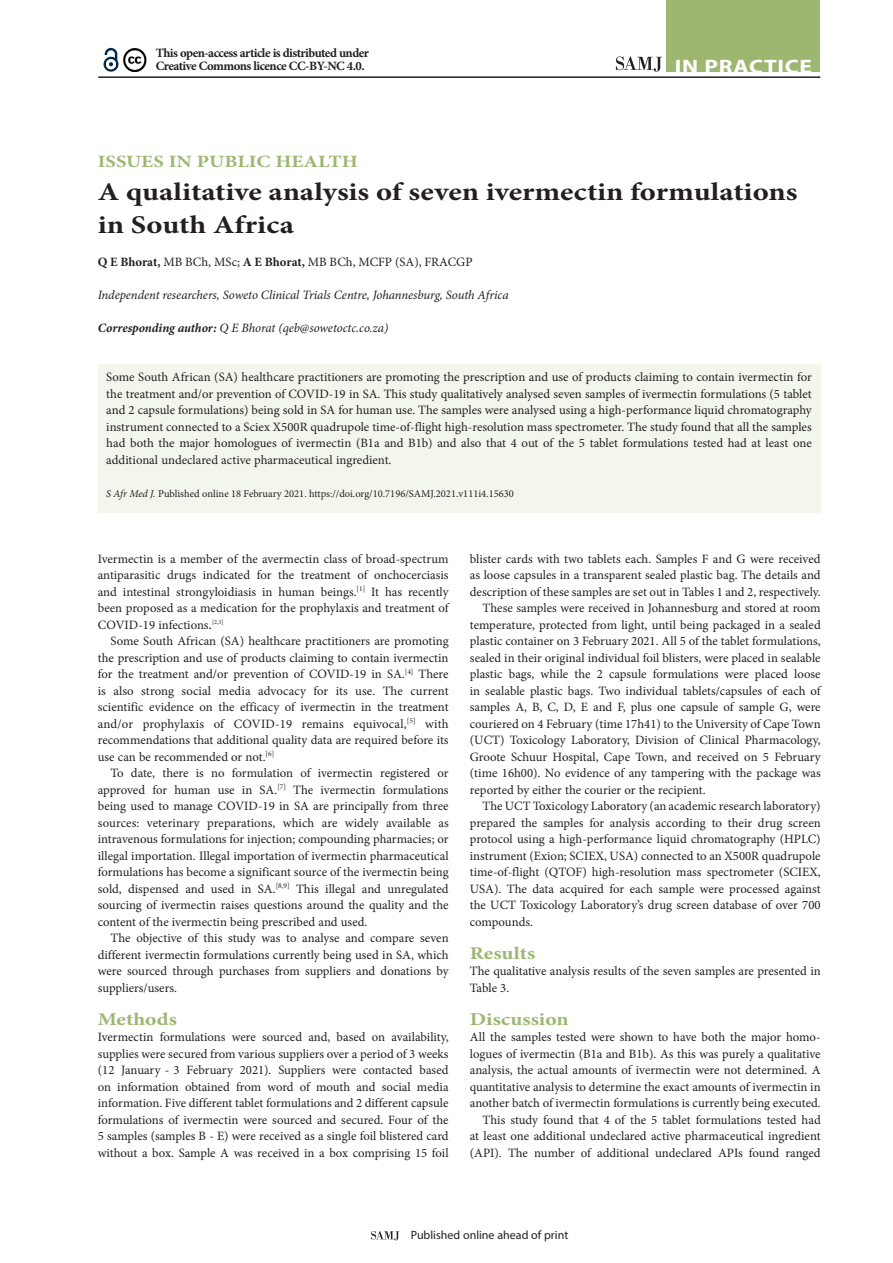
<style>
.page{position:relative;width:893px;height:1263px;background:#fff}
.page>*{position:absolute;margin:0;border:0;box-sizing:border-box;transform-origin:0 0}
.A_HEAD{font:700 25.5px/33px "Minion Pro";color:#231f20;scale:1.2 1}
.t1{font:700 19.5px "Myriad Pro";letter-spacing:.03em;color:#fff;scale:1.2 1}
.B_HEAD{font:700 18px "Minion Pro";color:#9db771;scale:1.2 1}
.AA_HEAD{font:700 17.25px "Minion Pro";color:#9db771;scale:1.2 1}
.BODY_TEXT_INDENT{font:12.75px/16.5px "Minion Pro";color:#231f20;text-align:justify}
.BODY_TEXT_1ST_PARAGR{font:12.75px/16.5px "Minion Pro";color:#231f20;text-align:justify}
.BODY_TEXT_1ST_PARAGR-2{font:700 12.75px/13.5px "Minion Pro";letter-spacing:-.04em;color:#231f20}
.AUTHORS_DETAILS{font:italic 12.75px "Minion Pro";letter-spacing:-.005em;color:#231f20}
.AUTHORS_NAME{font:12.75px "Minion Pro";color:#231f20}
.CORRESPONDING_AUTHOR{font:italic 12.75px "Minion Pro";letter-spacing:-.005em;color:#231f20}
.t2{font:12px "Myriad Pro";color:#231f20}
.CITELINE{font:10.5px "Minion Pro";color:#231f20}
.BODY_TEXT_1ST_PARAGR-3{font:6.15px "Minion Pro";color:#231f20}
.s1{font-weight:700}
.s2{font-style:italic}
.s3{font-size:15px}
</style>
<div class="page">
<svg style="left:371px;top:1231px;width:28px;height:9px"></svg>
<hr style="left:98px;top:76px;width:722px;height:2px;background:#231f20">
<div style="left:667px;top:0;width:153px;height:72px;background:#9db771"></div>
<svg style="left:616px;top:57px;width:46px;height:15px"></svg>
<svg style="left:103px;top:47px;width:16px;height:25px"></svg>
<img style="left:123px;top:48px;width:24px;height:23px">
<div style="left:98px;top:365px;width:722px;height:148px;background:#f3f6ed"></div>
<p class="BODY_TEXT_1ST_PARAGR-2" style="left:156px;top:46px;width:215px">This open-access article is distributed under<br>Creative Commons licence CC-BY-NC 4.0.</p>
<h2 class="t1" style="left:675px;top:54px;width:116px">IN PRACTICE</h2>
<h5 class="AA_HEAD" style="left:98px;top:149px;width:218px">ISSUES IN PUBLIC HEALTH</h5>
<h1 class="A_HEAD" style="left:98px;top:175px;width:585px">A qualitative analysis of seven ivermectin formulations in South Africa</h1>
<p class="AUTHORS_NAME" style="left:98px;top:253px;width:376px"><span class="s1">Q E Bhorat,</span> MB BCh, MSc; <span class="s1">A E Bhorat,</span> MB BCh, MCFP (SA), FRACGP</p>
<p class="AUTHORS_DETAILS" style="left:98px;top:286px;width:412px">Independent researchers, Soweto Clinical Trials Centre, Johannesburg, South Africa</p>
<p class="CORRESPONDING_AUTHOR" style="left:98px;top:319px;width:292px"><span class="s1">Corresponding author:</span> Q E Bhorat (qeb@sowetoctc.co.za)</p>
<p class="BODY_TEXT_1ST_PARAGR" style="left:106px;top:369px;width:707px">Some South African (SA) healthcare practitioners are promoting the prescription and use of products claiming to contain ivermectin for the treatment and/or prevention of COVID-19 in SA. This study qualitatively analysed seven samples of ivermectin formulations (5 tablet and 2 capsule formulations) being sold in SA for human use. The samples were analysed using a high-performance liquid chromatography instrument connected to a Sciex X500R quadrupole time-of-flight high-resolution mass spectrometer. The study found that all the samples had both the major homologues of ivermectin (B1a and B1b) and also that 4 out of the 5 tablet formulations tested had at least one additional undeclared active pharmaceutical ingredient.</p>
<p class="CITELINE" style="left:106px;top:486px;width:409px"><span class="s2">S Afr Med J.</span> Published online 18 February 2021. https://doi.org/10.7196/SAMJ.2021.v111i4.15630</p>
<p class="BODY_TEXT_1ST_PARAGR" style="left:98px;top:550px;width:352px">Ivermectin is a member of the avermectin class of broad-spectrum antiparasitic drugs indicated for the treatment of onchocerciasis and intestinal strongyloidiasis in human beings.<sup>[1]</sup> It has recently been proposed as a medication for the prophylaxis and treatment of COVID-19 infections<span class="s3">.</span></p>
<p class="BODY_TEXT_1ST_PARAGR-3" style="left:212px;top:617px;width:13px">[2,3]</p>
<p class="BODY_TEXT_INDENT" style="left:98px;top:633px;width:352px;text-indent:13px">Some South African (SA) healthcare practitioners are promoting the prescription and use of products claiming to contain ivermectin for the treatment and/or prevention of COVID-19 in SA.<sup>[4]</sup> There is also strong social media advocacy for its use. The current scientific evidence on the efficacy of ivermectin in the treatment and/or prophylaxis of COVID-19 remains equivocal,<sup>[5]</sup> with recommendations that additional quality data are required before its use can be recommended or not.<sup>[6]</sup></p>
<p class="BODY_TEXT_INDENT" style="left:98px;top:765px;width:352px;text-indent:13px">To date, there is no formulation of ivermectin registered or approved for human use in SA.<sup>[7]</sup> The ivermectin formulations being used to manage COVID-19 in SA are principally from three sources: veterinary preparations, which are widely available as intravenous formulations for injection; compounding pharmacies; or illegal importation. Illegal importation of ivermectin pharmaceutical formulations has become a significant source of the ivermectin being sold, dispensed and used in SA.<sup>[8,9]</sup> This illegal and unregulated sourcing of ivermectin raises questions around the quality and the content of the ivermectin being prescribed and used.</p>
<p class="BODY_TEXT_INDENT" style="left:98px;top:930px;width:352px;text-indent:13px">The objective of this study was to analyse and compare seven different ivermectin formulations currently being used in SA, which were sourced through purchases from suppliers and donations by suppliers/users.</p>
<h2 class="B_HEAD" style="left:98px;top:1006px;width:67px">Methods</h2>
<p class="BODY_TEXT_1ST_PARAGR" style="left:98px;top:1029px;width:352px">Ivermectin formulations were sourced and, based on availability, supplies were secured from various suppliers over a period of 3 weeks (12 January - 3 February 2021). Suppliers were contacted based on information obtained from word of mouth and social media information. Five different tablet formulations and 2 different capsule formulations of ivermectin were sourced and secured. Four of the 5 samples (samples B - E) were received as a single foil blistered card without a box. Sample A was received in a box comprising 15 foil</p>
<p class="BODY_TEXT_1ST_PARAGR" style="left:470px;top:550px;width:352px">blister cards with two tablets each. Samples F and G were received as loose capsules in a transparent sealed plastic bag. The details and description of these samples are set out in Tables 1 and 2, respectively.</p>
<p class="BODY_TEXT_INDENT" style="left:470px;top:600px;width:352px;text-indent:13px">These samples were received in Johannesburg and stored at room temperature, protected from light, until being packaged in a sealed plastic container on 3 February 2021. All 5 of the tablet formulations, sealed in their original individual foil blisters, were placed in sealable plastic bags, while the 2 capsule formulations were placed loose in sealable plastic bags. Two individual tablets/capsules of each of samples A, B, C, D, E and F, plus one capsule of sample G, were couriered on 4 February (time 17h41) to the University of Cape Town (UCT) Toxicology Laboratory, Division of Clinical Pharmacology, Groote Schuur Hospital, Cape Town, and received on 5 February (time 16h00). No evidence of any tampering with the package was reported by either the courier or the recipient.</p>
<p class="BODY_TEXT_INDENT" style="left:470px;top:798px;width:352px;text-indent:13px">The UCT Toxicology Laboratory (an academic research laboratory) prepared the samples for analysis according to their drug screen protocol using a high-performance liquid chromatography (HPLC) instrument (Exion; SCIEX, USA) connected to an X500R quadrupole time-of-flight (QTOF) high-resolution mass spectrometer (SCIEX, USA). The data acquired for each sample were processed against the UCT Toxicology Laboratory’s drug screen database of over 700 compounds.</p>
<h2 class="B_HEAD" style="left:470px;top:940px;width:56px">Results</h2>
<p class="BODY_TEXT_1ST_PARAGR" style="left:470px;top:963px;width:352px">The qualitative analysis results of the seven samples are presented in<br>Table 3.</p>
<h2 class="B_HEAD" style="left:470px;top:1006px;width:84px">Discussion</h2>
<p class="BODY_TEXT_1ST_PARAGR" style="left:470px;top:1029px;width:352px">All the samples tested were shown to have both the major homo&shy;logues of ivermectin (B1a and B1b). As this was purely a qualitative analysis, the actual amounts of ivermectin were not determined. A quantitative analysis to determine the exact amounts of ivermectin in another batch of ivermectin formulations is currently being executed.</p>
<p class="BODY_TEXT_INDENT" style="left:470px;top:1111px;width:352px;text-indent:13px">This study found that 4 of the 5 tablet formulations tested had at least one additional undeclared active pharmaceutical ingredient (API). The number of additional undeclared APIs found ranged</p>
<p class="t2" style="left:411px;top:1228px;width:159px">Published online ahead of print</p>
</div>
